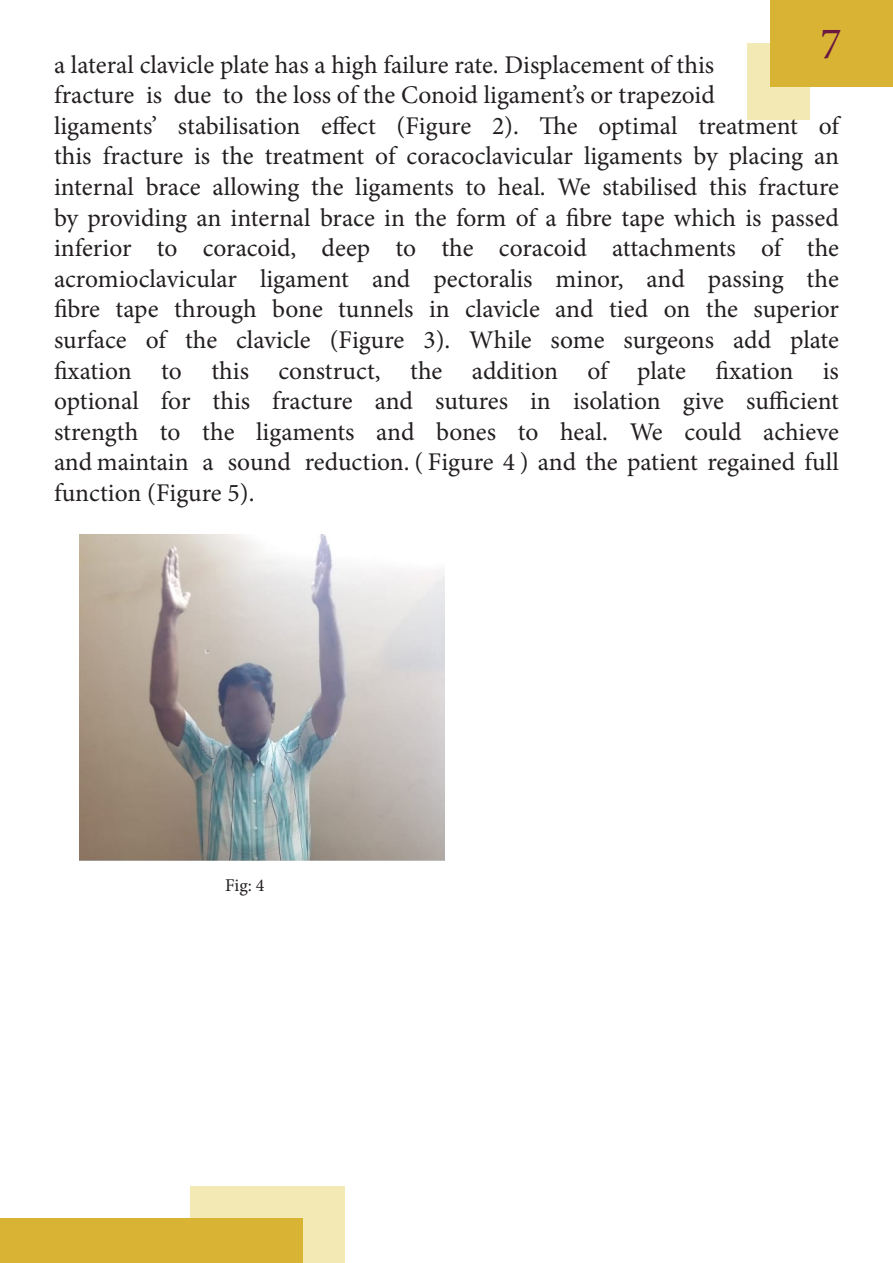
<style>
.page{position:relative;width:893px;height:1263px;background:#fff}
.page>*{position:absolute;margin:0;border:0;box-sizing:border-box;transform-origin:0 0}
.t1{font:45px "Minion Pro";color:#6c1942}
.t2{font:25.5px/30.6px "Minion Pro";color:#231f20}
.t3{font:18px "Minion Pro";color:#231f20}
</style>
<div class="page">
<div style="left:748px;top:43px;width:62px;height:77px;background:#f2e9b4"></div>
<div style="left:770px;top:0;width:123px;height:86px;background:#d9b434"></div>
<div style="left:191px;top:1187px;width:154px;height:76px;background:#f2e9b4"></div>
<div style="left:0;top:1218px;width:302px;height:45px;background:#d9b434"></div>
<img style="left:79px;top:535px;width:366px;height:325px">
<h1 class="t1" style="left:820px;top:14px;width:23px">7</h1>
<p class="t2" style="left:54px;top:49px;width:662px">a lateral clavicle plate has a high failure rate. Displacement of this</p>
<p class="t2" style="left:54px;top:80px;width:662px">fracture is due to the loss of the Conoid ligament’s or trapezoid</p>
<p class="t2" style="left:54px;top:110px;width:786px">ligaments’ stabilisation effect (Figure 2). The optimal treatment of</p>
<p class="t2" style="left:54px;top:141px;width:786px">this fracture is the treatment of coracoclavicular ligaments by placing an</p>
<p class="t2" style="left:54px;top:172px;width:786px">internal brace allowing the ligaments to heal. We stabilised this fracture by providing an internal brace in the form of a fibre tape which is passed</p>
<p class="t2" style="left:54px;top:233px;width:786px">inferior to coracoid, deep to the coracoid attachments of the</p>
<p class="t2" style="left:54px;top:263px;width:786px">acromioclavicular ligament and pectoralis minor, and passing the</p>
<p class="t2" style="left:54px;top:294px;width:786px">fibre tape through bone tunnels in clavicle and tied on the superior</p>
<p class="t2" style="left:54px;top:325px;width:786px">surface of the clavicle (Figure 3). While some surgeons add plate</p>
<p class="t2" style="left:54px;top:355px;width:786px">fixation to this construct, the addition of plate fixation is</p>
<p class="t2" style="left:54px;top:386px;width:786px">optional for this fracture and sutures in isolation give sufficient</p>
<p class="t2" style="left:54px;top:416px;width:786px">strength to the ligaments and bones to heal. We could achieve</p>
<p class="t2" style="left:54px;top:447px;width:786px">and maintain a sound reduction. ( Figure 4 ) and the patient regained full</p>
<p class="t2" style="left:54px;top:478px;width:202px">function (Figure 5).</p>
<p class="t3" style="left:225px;top:873px;width:41px">Fig: 4</p>
</div>
